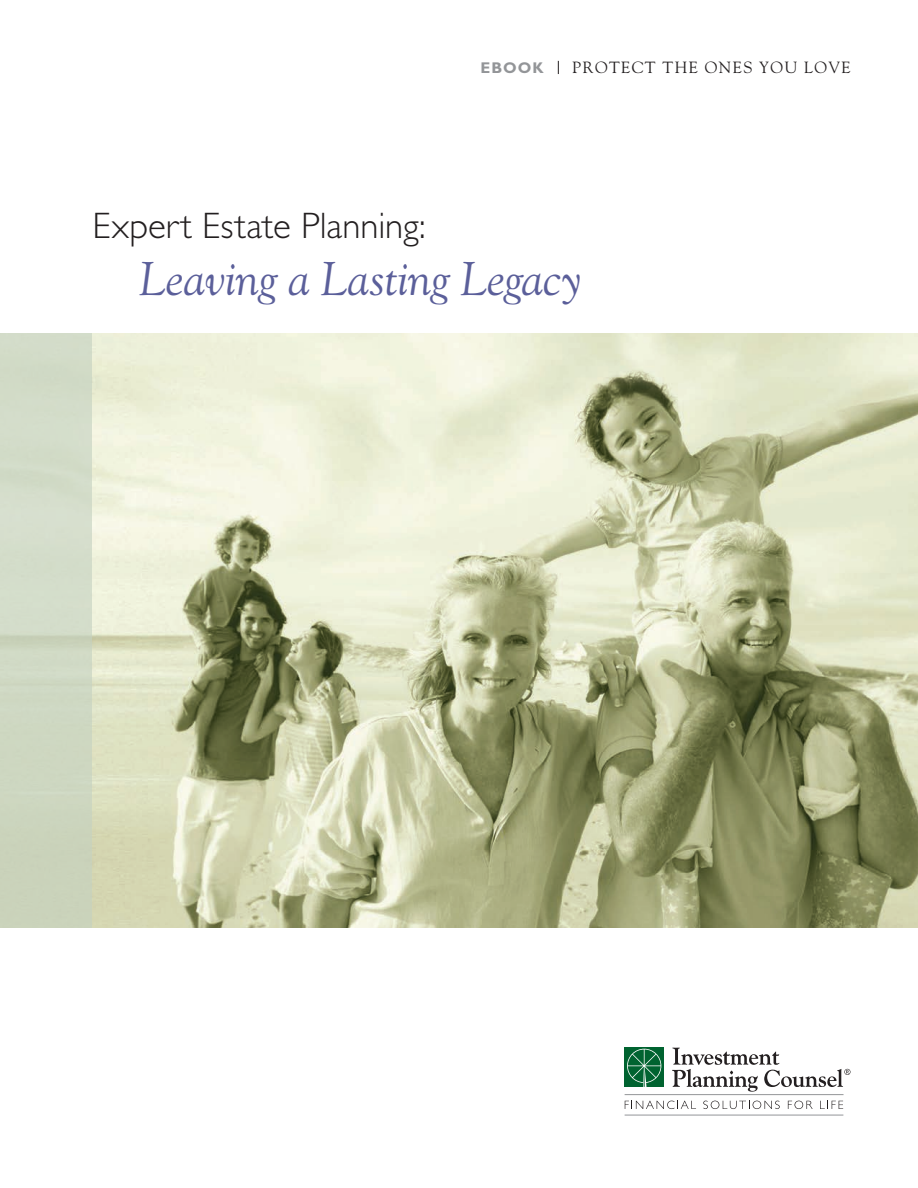
<style>
.page{position:relative;width:918px;height:1188px;background:#fff}
.page>*{position:absolute;margin:0;border:0;box-sizing:border-box;transform-origin:0 0}
.t1{font:italic 47.1px "Goudy Std";letter-spacing:-.005em;color:#5b5f9a}
.t2{font:300 36.9px "Gill Sans Std";color:#231f20}
.t3{font:16.2px "Goudy Std";letter-spacing:.09em;color:#231f20}
.t4{font:700 15.6px "Gill Sans Std";letter-spacing:.06em;color:#939598}
</style>
<div class="page">
<hr style="left:625px;top:1115px;width:218px;height:1px;background:#939598">
<hr style="left:625px;top:1094px;width:219px;height:1px;background:#939598">
<svg style="left:625px;top:1101px;width:71px;height:8px"></svg>
<svg style="left:703px;top:1101px;width:77px;height:8px"></svg>
<svg style="left:788px;top:1101px;width:25px;height:8px"></svg>
<svg style="left:820px;top:1101px;width:23px;height:8px"></svg>
<div style="left:625px;top:1048px;width:39px;height:39px;background:#006330"></div>
<svg style="left:627px;top:1049px;width:34px;height:38px"></svg>
<svg style="left:672px;top:1048px;width:178px;height:44px"></svg>
<img style="left:92px;top:333px;width:826px;height:595px">
<div style="left:0;top:333px;width:92px;height:595px;background:#d1dac6"></div>
<svg style="left:558px;top:61px;width:1px;height:13px"></svg>
<p class="t4" style="left:481px;top:58px;width:64px">EBOOK</p>
<p class="t3" style="left:572px;top:57px;width:280px">PROTECT THE ONES YOU LOVE</p>
<p class="t2" style="left:92px;top:205px;width:335px">Expert Estate Planning:</p>
<p class="t1" style="left:139px;top:250px;width:444px">Leaving a Lasting Legacy</p>
</div>
